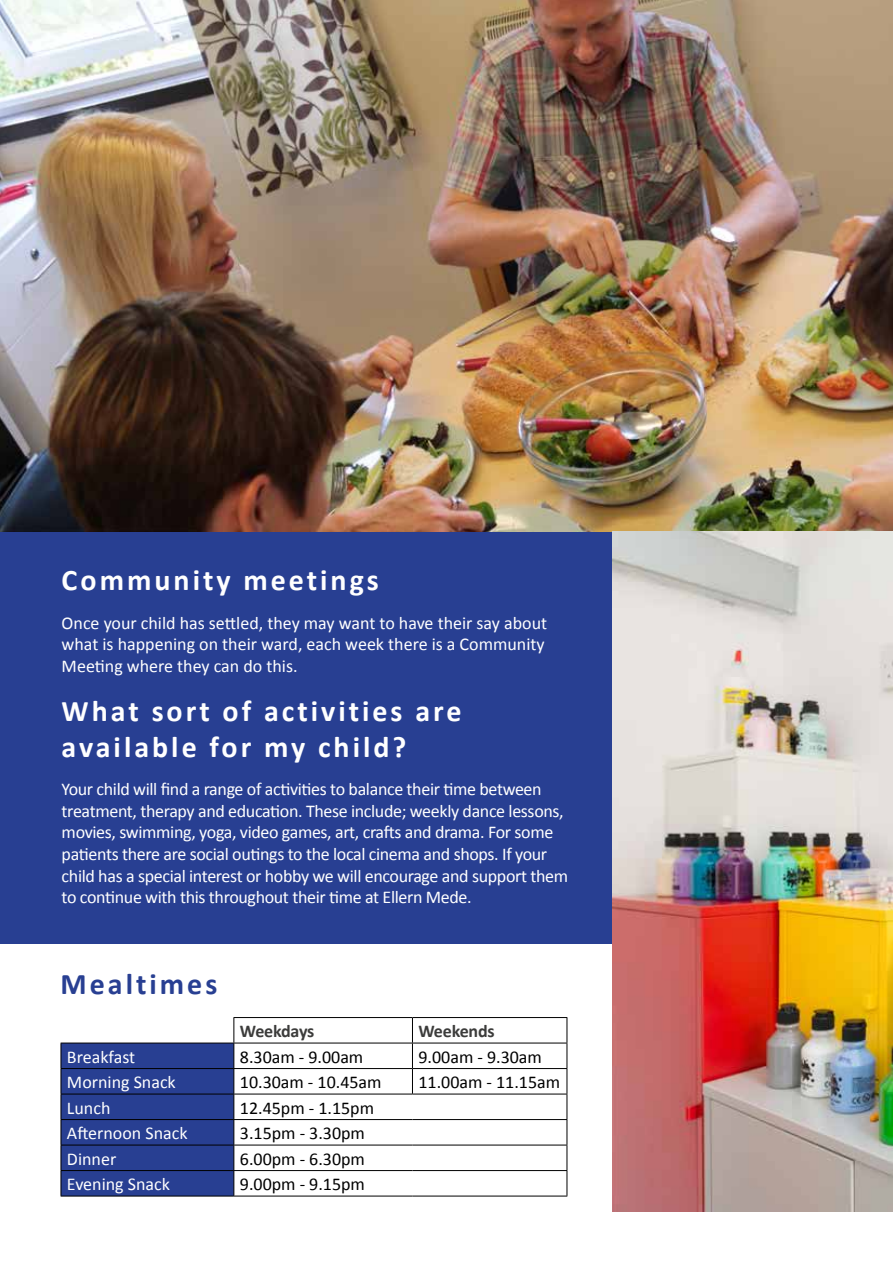
<style>
.page{position:relative;width:893px;height:1263px;background:#fff}
.page>*{position:absolute;margin:0;border:0;box-sizing:border-box;transform-origin:0 0}
.t1{font:700 30px/36px "Calibri";letter-spacing:.1em;color:#fff}
.t2{font:700 30px "Calibri";letter-spacing:.1em;color:#283f92}
.t3{font:18px/21.6px "Calibri";letter-spacing:-.02em;color:#fff}
.t4{font:18px/21.6px "Calibri";color:#fff}
.t5{font:18px "Calibri";color:#000}
.t6{font:700 18px "Calibri";letter-spacing:-.01em;color:#3c3c3b}
</style>
<div class="page">
<img style="left:0;top:0;width:893px;height:532px">
<div style="left:0;top:532px;width:893px;height:411px;background:#283f92"></div>
<img style="left:612px;top:532px;width:281px;height:680px">
<hr style="left:233px;top:1017px;width:179px;height:1px;background:#000">
<hr style="left:412px;top:1017px;width:155px;height:1px;background:#000">
<hr style="left:234px;top:1043px;width:178px;height:1px;background:#000">
<hr style="left:412px;top:1043px;width:155px;height:1px;background:#000">
<hr style="left:234px;top:1068px;width:178px;height:1px;background:#000">
<hr style="left:412px;top:1068px;width:155px;height:1px;background:#000">
<svg style="left:412px;top:1018px;width:1px;height:76px"></svg>
<svg style="left:567px;top:1018px;width:1px;height:178px"></svg>
<hr style="left:61px;top:1196px;width:173px;height:1px;background:#000">
<hr style="left:234px;top:1094px;width:178px;height:1px;background:#000">
<hr style="left:412px;top:1094px;width:155px;height:1px;background:#000">
<hr style="left:234px;top:1119px;width:178px;height:1px;background:#000">
<hr style="left:412px;top:1119px;width:155px;height:1px;background:#000">
<hr style="left:234px;top:1145px;width:178px;height:1px;background:#000">
<hr style="left:412px;top:1145px;width:155px;height:1px;background:#000">
<hr style="left:234px;top:1170px;width:178px;height:1px;background:#000">
<svg style="left:61px;top:1018px;width:173px;height:178px;background:#43569a"></svg>
<hr style="left:412px;top:1170px;width:155px;height:1px;background:#000">
<hr style="left:234px;top:1196px;width:178px;height:1px;background:#000">
<hr style="left:412px;top:1196px;width:155px;height:1px;background:#000">
<h1 class="t1" style="left:62px;top:561px;width:319px">Community meetings</h1>
<p class="t4" style="left:62px;top:611px;width:487px">Once your child has settled, they may want to have their say about what is happening on their ward, each week there is a Community<br>Meeting where they can do this.</p>
<h1 class="t1" style="left:62px;top:692px;width:401px">What sort of activities are available for my child?</h1>
<p class="t3" style="left:62px;top:778px;width:508px">Your child will find a range of activities to balance their time between treatment, therapy and education. These include; weekly dance lessons, movies, swimming, yoga, video games, art, crafts and drama. For some patients there are social outings to the local cinema and shops. If your child has a special interest or hobby we will encourage and support them to continue with this throughout their time at Ellern Mede.</p>
<h1 class="t2" style="left:61px;top:963px;width:158px">Mealtimes</h1>
<p class="t6" style="left:240px;top:1018px;width:76px">Weekdays</p>
<p class="t6" style="left:418px;top:1018px;width:78px">Weekends</p>
<p class="t4" style="left:67px;top:1045px;width:70px">Breakfast</p>
<p class="t5" style="left:240px;top:1045px;width:125px">8.30am - 9.00am</p>
<p class="t5" style="left:418px;top:1045px;width:125px">9.00am - 9.30am</p>
<p class="t4" style="left:67px;top:1070px;width:110px">Morning Snack</p>
<p class="t5" style="left:240px;top:1071px;width:143px">10.30am - 10.45am</p>
<p class="t5" style="left:418px;top:1071px;width:143px">11.00am - 11.15am</p>
<p class="t3" style="left:67px;top:1096px;width:45px">Lunch</p>
<p class="t5" style="left:240px;top:1096px;width:136px">12.45pm - 1.15pm</p>
<p class="t4" style="left:67px;top:1121px;width:122px">Afternoon Snack</p>
<p class="t5" style="left:240px;top:1122px;width:127px">3.15pm - 3.30pm</p>
<p class="t3" style="left:67px;top:1147px;width:51px">Dinner</p>
<p class="t5" style="left:240px;top:1147px;width:127px">6.00pm - 6.30pm</p>
<p class="t4" style="left:67px;top:1172px;width:104px">Evening Snack</p>
<p class="t5" style="left:240px;top:1173px;width:127px">9.00pm - 9.15pm</p>
</div>
